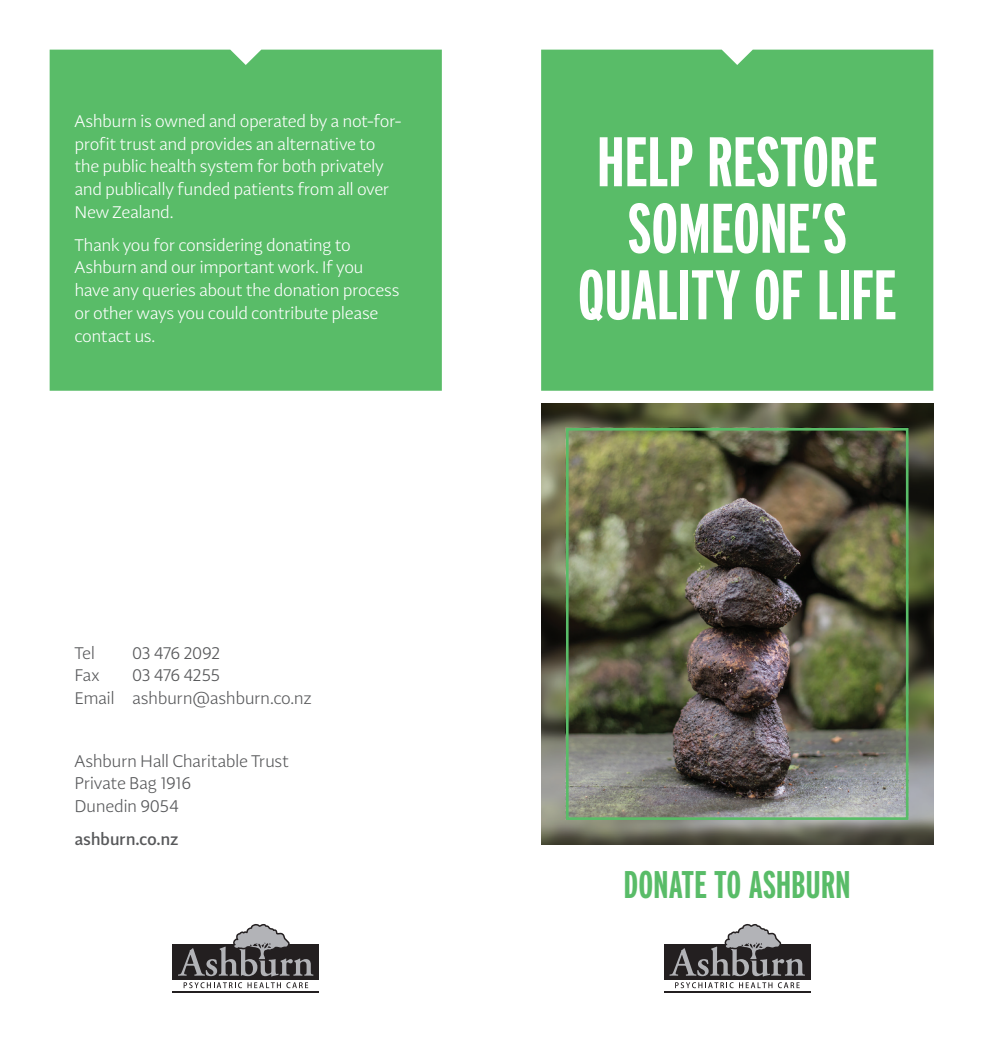
<style>
.page{position:relative;width:983px;height:1042px;background:#fff}
.page>*{position:absolute;margin:0;border:0;box-sizing:border-box;transform-origin:0 0}
.t1{font:700 extra-condensed 70px/66.5px "Interstate";letter-spacing:-.01em;color:#fff;text-align:center}
.t2{font:700 extra-condensed 38.5px "Interstate";letter-spacing:-.005em;color:#59bc68}
.t3{font:300 17.5px/22.8px "Adagio Sans";letter-spacing:-.03em;color:#fff}
.t4{font:300 17.5px "Adagio Sans";letter-spacing:-.03em;color:#57585a}
.t5{font:500 17.5px "Adagio Sans";letter-spacing:-.025em;color:#57585a}
</style>
<div class="page">
<img style="left:541px;top:403px;width:392px;height:442px">
<img style="left:570px;top:432px;width:334px;height:384px">
<div style="left:541px;top:50px;width:392px;height:341px;background:#59bc68"></div>
<div style="left:50px;top:50px;width:391px;height:341px;background:#59bc68"></div>
<svg style="left:675px;top:982px;width:124px;height:6px"></svg>
<div style="left:663px;top:944px;width:147px;height:35px;background:#231f20"></div>
<svg style="left:669px;top:924px;width:135px;height:52px"></svg>
<hr style="left:663px;top:991px;width:147px;height:1px;background:#231f20">
<svg style="left:183px;top:982px;width:125px;height:6px"></svg>
<div style="left:172px;top:944px;width:147px;height:35px;background:#231f20"></div>
<svg style="left:178px;top:924px;width:135px;height:52px"></svg>
<hr style="left:172px;top:991px;width:147px;height:1px;background:#231f20">
<div style="left:566px;top:428px;width:342px;height:392px;border:3px solid #59bc68"></div>
<p class="t3" style="left:74px;top:110px;width:328px">Ashburn is owned and operated by a not-for&shy;profit trust and provides an alternative to the public health system for both privately and publically funded patients from all over New Zealand.</p>
<p class="t3" style="left:74px;top:233px;width:326px">Thank you for considering donating to Ashburn and our important work. If you have any queries about the donation process or other ways you could contribute please contact us.</p>
<p class="t4" style="left:74px;top:642px;width:22px">Tel</p>
<p class="t4" style="left:132px;top:642px;width:90px">03 476 2092</p>
<p class="t4" style="left:74px;top:665px;width:27px">Fax</p>
<p class="t4" style="left:132px;top:665px;width:89px">03 476 4255</p>
<p class="t4" style="left:74px;top:687px;width:239px">Email ashburn@ashburn.co.nz</p>
<p class="t4" style="left:74px;top:750px;width:216px">Ashburn Hall Charitable Trust</p>
<p class="t4" style="left:74px;top:773px;width:118px">Private Bag 1916</p>
<p class="t4" style="left:74px;top:795px;width:106px">Dunedin 9054</p>
<p class="t5" style="left:74px;top:828px;width:105px">ashburn.co.nz</p>
<p class="t1" style="left:577px;top:128px;width:320px">HELP RESTORE<br>SOMEONE’S<br>QUALITY OF LIFE</p>
<p class="t2" style="left:623px;top:863px;width:229px">DONATE TO ASHBURN</p>
</div>
